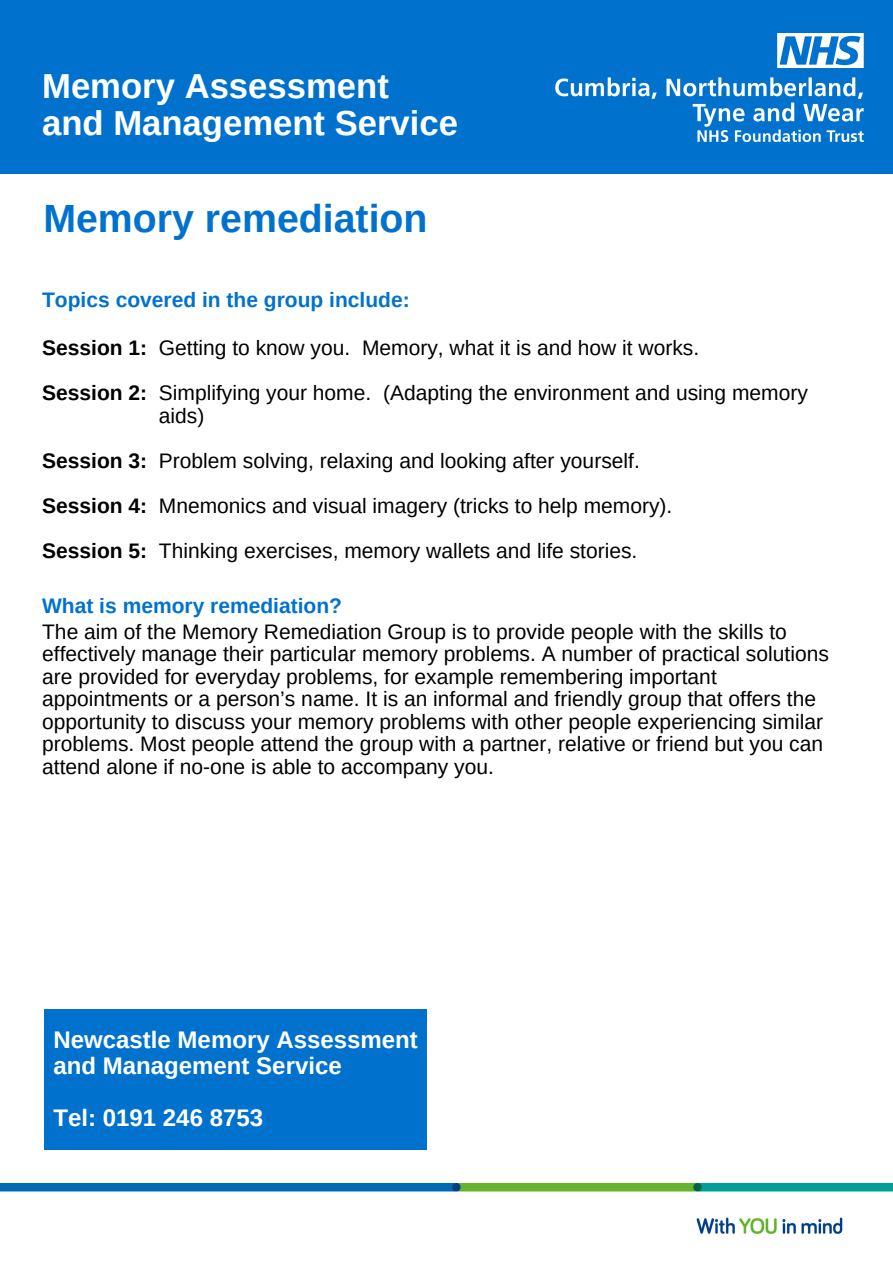
<style>
.page{position:relative;width:893px;height:1264px;background:#fff}
.page>*{position:absolute;margin:0;border:0;box-sizing:border-box;transform-origin:0 0}
.t1{font:700 39.3px "Arimo";color:#0072ce}
.t2{font:700 34.65px "Arimo";color:#fff}
.t3{font:700 24px/25.8px "Arimo";color:#fff}
.t4{font:21px/22.5px "Arimo";color:#000}
.t5{font:700 21px "Arimo";color:#0072ce}
.s1{font-weight:700}
</style>
<div class="page">
<div style="left:0;top:0;width:892px;height:173px;background:#0072ce"></div>
<img style="left:555px;top:33px;width:309px;height:110px">
<div style="left:44px;top:1009px;width:383px;height:141px;background:#0072ce"></div>
<img style="left:0;top:1183px;width:892px;height:51px">
<p class="t2" style="left:42px;top:67px;width:348px">Memory Assessment</p>
<p class="t2" style="left:42px;top:104px;width:417px">and Management Service</p>
<p class="t1" style="left:43px;top:196px;width:386px">Memory remediation</p>
<p class="t5" style="left:42px;top:287px;width:369px">Topics covered in the group include:</p>
<p class="t4" style="left:42px;top:336px;width:658px"><span class="s1">Session 1:</span> Getting to know you. Memory, what it is and how it works.</p>
<p class="t4" style="left:42px;top:381px;width:767px"><span class="s1">Session 2:</span> Simplifying your home. (Adapting the environment and using memory</p>
<p class="t4" style="left:159px;top:404px;width:47px">aids)</p>
<p class="t4" style="left:42px;top:449px;width:599px"><span class="s1">Session 3:</span> Problem solving, relaxing and looking after yourself.</p>
<p class="t4" style="left:42px;top:494px;width:631px"><span class="s1">Session 4:</span> Mnemonics and visual imagery (tricks to help memory).</p>
<p class="t4" style="left:42px;top:539px;width:596px"><span class="s1">Session 5:</span> Thinking exercises, memory wallets and life stories.</p>
<p class="t5" style="left:42px;top:593px;width:301px">What is memory remediation?</p>
<p class="t4" style="left:42px;top:620px;width:746px">The aim of the Memory Remediation Group is to provide people with the skills to</p>
<p class="t4" style="left:42px;top:642px;width:788px">effectively manage their particular memory problems. A number of practical solutions</p>
<p class="t4" style="left:42px;top:665px;width:782px">are provided for everyday problems, for example remembering important appointments or a person’s name. It is an informal and friendly group that offers the opportunity to discuss your memory problems with other people experiencing similar problems. Most people attend the group with a partner, relative or friend but you can attend alone if no-one is able to accompany you.</p>
<p class="t3" style="left:54px;top:1027px;width:366px">Newcastle Memory Assessment and Management Service</p>
<p class="t3" style="left:54px;top:1104px;width:211px">Tel: 0191 246 8753</p>
</div>
